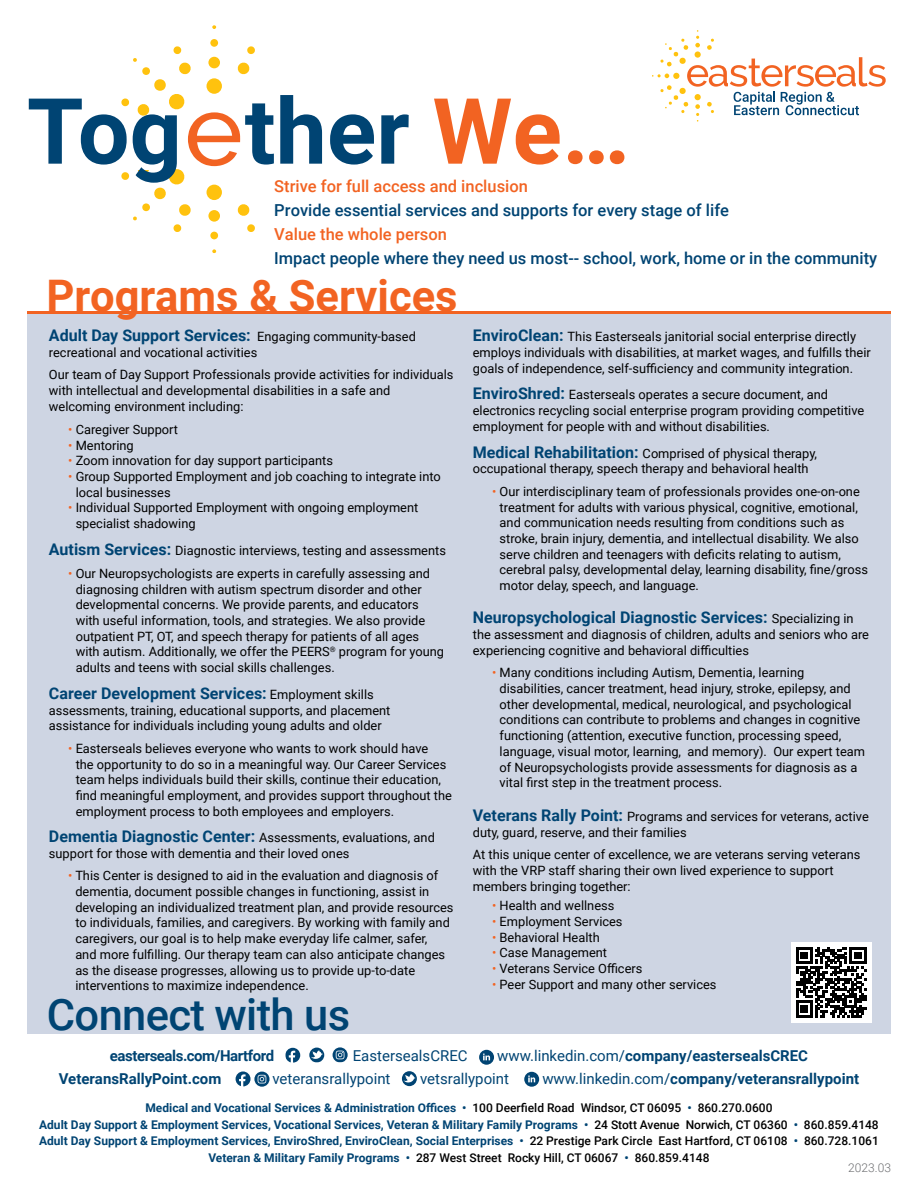
<style>
.page{position:relative;width:918px;height:1188px;background:#fff}
.page>*{position:absolute;margin:0;border:0;box-sizing:border-box;transform-origin:0 0}
.t1{font:700 91.5px "Roboto";color:#004473}
.t2{font:700 43.5px "Roboto";color:#f26322}
.t3{font:500 43.5px "Roboto";letter-spacing:-.015em;color:#004473}
.t4{font:500 16.5px "Roboto";color:#004473}
.t5{font:500 16.5px "Roboto";color:#f26322}
.Services{font:700 16.05px "Roboto";color:#004473}
.t6{font:700 15px "Roboto";color:#004473}
.t7{font:15px "Roboto";color:#004473}
.t8{font:700 15px "Roboto";letter-spacing:-.03em;color:#004473}
.Services-2{font:12.9px/15.8px "Roboto";color:#000}
.Body{font:12.9px/15.8px "Roboto";color:#000}
.Bullets{font:12.9px/15.8px "Roboto";color:#000}
.t9{font:700 12px "Roboto";color:#004473}
.t10{font:500 12px "Roboto";color:#000}
.t11{font:300 12px "Roboto";color:#6d6e71}
.s1{color:#f26322}
.s2{font-weight:400;font-size:12.9px;color:#000}
.s3{font-weight:700;font-size:16.05px;color:#004473}
.s4{font-weight:400}
.s5{font-weight:500;color:#000}
.s6{font-weight:700;color:#004473}
</style>
<div class="page">
<div style="left:27px;top:312px;width:864px;height:722px;background:#ced5e3"></div>
<div style="left:210px;top:39px;width:8px;height:8px;background:#ffc20e;border-radius:50%"></div>
<svg style="left:212px;top:25px;width:4px;height:4px"></svg>
<div style="left:210px;top:232px;width:8px;height:7px;background:#ffc20e;border-radius:50%"></div>
<svg style="left:212px;top:249px;width:4px;height:4px"></svg>
<svg style="left:121px;top:46px;width:134px;height:187px"></svg>
<hr style="left:27px;top:311px;width:864px;height:2px;background:#f26322">
<div style="left:81px;top:117px;width:94px;height:53px;background:#fff"></div>
<svg style="left:652px;top:30px;width:234px;height:92px"></svg>
<svg style="left:285px;top:1048px;width:15px;height:15px"></svg>
<svg style="left:309px;top:1048px;width:15px;height:15px"></svg>
<svg style="left:333px;top:1047px;width:15px;height:16px"></svg>
<svg style="left:479px;top:1050px;width:15px;height:15px"></svg>
<svg style="left:236px;top:1071px;width:34px;height:16px"></svg>
<svg style="left:402px;top:1071px;width:15px;height:15px"></svg>
<svg style="left:524px;top:1072px;width:15px;height:15px"></svg>
<div style="left:791px;top:942px;width:81px;height:81px;background:#fff"></div>
<svg style="left:796px;top:947px;width:70px;height:70px"></svg>
<p class="t1" style="left:27px;top:67px;width:604px">Tog ther <span class="s1">We…</span></p>
<p class="t5" style="left:274px;top:174px;width:255px">Strive for full access and inclusion</p>
<p class="t4" style="left:274px;top:198px;width:456px">Provide essential services and supports for every stage of life</p>
<p class="t5" style="left:274px;top:222px;width:174px">Value the whole person</p>
<p class="t4" style="left:274px;top:246px;width:604px">Impact people where they need us most-- school, work, home or in the community</p>
<p class="t2" style="left:46px;top:265px;width:413px">Programs &amp; Services</p>
<p class="Services" style="left:49px;top:324px;width:369px">Adult Day Support Services: <span class="s2">Engaging community-based</span></p>
<p class="Services-2" style="left:49px;top:344px;width:210px">recreational and vocational activities</p>
<p class="Services-2" style="left:49px;top:366px;width:406px">Our team of Day Support Professionals provide activities for individuals with intellectual and developmental disabilities in a safe and welcoming environment including:</p>
<p class="Bullets" style="left:68px;top:421px;width:111px"><span class="s1">•</span> Caregiver Support</p>
<p class="Bullets" style="left:68px;top:437px;width:67px"><span class="s1">•</span> Mentoring</p>
<p class="Bullets" style="left:68px;top:452px;width:266px"><span class="s1">•</span> Zoom innovation for day support participants</p>
<p class="Bullets" style="left:76px;top:468px;width:367px;text-indent:-8px"><span class="s1">•</span> Group Supported Employment and job coaching to integrate into local businesses</p>
<p class="Bullets" style="left:76px;top:499px;width:344px;text-indent:-8px"><span class="s1">•</span> Individual Supported Employment with ongoing employment specialist shadowing</p>
<p class="Services-2" style="left:49px;top:542px;width:399px"><span class="s3">Autism Services:</span> Diagnostic interviews, testing and assessments</p>
<p class="Services-2" style="left:76px;top:565px;width:370px;text-indent:-8px"><span class="s1">•</span> Our Neuropsychologists are experts in carefully assessing and diagnosing children with autism spectrum disorder and other developmental concerns. We provide parents, and educators with useful information, tools, and strategies. We also provide outpatient PT, OT, and speech therapy for patients of all ages with autism. Additionally, we offer the PEERS<sup>®</sup> program for young adults and teens with social skills challenges.</p>
<p class="Services" style="left:49px;top:682px;width:326px">Career Development Services: <span class="s2">Employment skills</span></p>
<p class="Services-2" style="left:49px;top:702px;width:343px">assessments, training, educational supports, and placement assistance for individuals including young adults and older</p>
<p class="Services-2" style="left:76px;top:740px;width:378px;text-indent:-8px"><span class="s1">•</span> Easterseals believes everyone who wants to work should have<br>the opportunity to do so in a meaningful way. Our Career Services team helps individuals build their skills, continue their education, find meaningful employment, and provides support throughout the employment process to both employees and employers.</p>
<p class="Services-2" style="left:49px;top:829px;width:387px"><span class="s3">Dementia Diagnostic Center:</span> Assessments, evaluations, and support for those with dementia and their loved ones</p>
<p class="Body" style="left:75px;top:867px;width:380px;text-indent:-7px"><span class="s1">•</span> This Center is designed to aid in the evaluation and diagnosis of dementia, document possible changes in functioning, assist in developing an individualized treatment plan, and provide resources to individuals, families, and caregivers. By working with family and caregivers, our goal is to help make everyday life calmer, safer,<br>and more fulfilling. Our therapy team can also anticipate changes as the disease progresses, allowing us to provide up-to-date interventions to maximize independence.</p>
<p class="t3" style="left:47px;top:984px;width:305px">Connect with us</p>
<p class="Services-2" style="left:473px;top:328px;width:399px"><span class="s3">EnviroClean:</span> This Easterseals janitorial social enterprise directly employs individuals with disabilities, at market wages, and fulfills their goals of independence, self-sufficiency and community integration.</p>
<p class="Services-2" style="left:473px;top:386px;width:393px"><span class="s3">EnviroShred:</span> Easterseals operates a secure document, and electronics recycling social enterprise program providing competitive employment for people with and without disabilities.</p>
<p class="Services-2" style="left:473px;top:445px;width:346px"><span class="s3">Medical Rehabilitation:</span> Comprised of physical therapy, occupational therapy, speech therapy and behavioral health</p>
<p class="Body" style="left:500px;top:483px;width:370px;text-indent:-8px"><span class="s1">•</span> Our interdisciplinary team of professionals provides one-on-one treatment for adults with various physical, cognitive, emotional, and communication needs resulting from conditions such as stroke, brain injury, dementia, and intellectual disability. We also serve children and teenagers with deficits relating to autism, cerebral palsy, developmental delay, learning disability, fine/gross motor delay, speech, and language.</p>
<p class="Services" style="left:473px;top:606px;width:382px">Neuropsychological Diagnostic Services: <span class="s2">Specializing in</span></p>
<p class="Services-2" style="left:473px;top:626px;width:398px">the assessment and diagnosis of children, adults and seniors who are experiencing cognitive and behavioral difficulties</p>
<p class="Body" style="left:500px;top:664px;width:367px;text-indent:-8px"><span class="s1">•</span> Many conditions including Autism, Dementia, learning disabilities, cancer treatment, head injury, stroke, epilepsy, and other developmental, medical, neurological, and psychological conditions can contribute to problems and changes in cognitive functioning (attention, executive function, processing speed, language, visual motor, learning, and memory). Our expert team of Neuropsychologists provide assessments for diagnosis as a vital first step in the treatment process.</p>
<p class="Services-2" style="left:473px;top:808px;width:398px"><span class="s3">Veterans Rally Point:</span> Programs and services for veterans, active duty, guard, reserve, and their families</p>
<p class="Body" style="left:473px;top:847px;width:389px">At this unique center of excellence, we are veterans serving veterans with the VRP staff sharing their own lived experience to support members bringing together:</p>
<p class="Bullets" style="left:492px;top:897px;width:124px"><span class="s1">•</span> Health and wellness</p>
<p class="Bullets" style="left:492px;top:913px;width:132px"><span class="s1">•</span> Employment Services</p>
<p class="Bullets" style="left:492px;top:929px;width:109px"><span class="s1">•</span> Behavioral Health</p>
<p class="Bullets" style="left:492px;top:944px;width:117px"><span class="s1">•</span> Case Management</p>
<p class="Bullets" style="left:492px;top:960px;width:152px"><span class="s1">•</span> Veterans Service Officers</p>
<p class="Bullets" style="left:492px;top:976px;width:226px"><span class="s1">•</span> Peer Support and many other services</p>
<p class="t8" style="left:110px;top:1045px;width:166px">easterseals.com/Hartford</p>
<p class="t7" style="left:353px;top:1045px;width:116px">EastersealsCREC</p>
<p class="t6" style="left:497px;top:1045px;width:312px"><span class="s4">www.linkedin.com/</span>company/eastersealsCREC</p>
<p class="t6" style="left:59px;top:1068px;width:164px">VeteransRallyPoint.com</p>
<p class="t7" style="left:272px;top:1068px;width:120px">veteransrallypoint</p>
<p class="t7" style="left:420px;top:1068px;width:90px">vetsrallypoint</p>
<p class="t6" style="left:542px;top:1068px;width:318px"><span class="s4">www.linkedin.com/</span>company/veteransrallypoint</p>
<p class="t9" style="left:145px;top:1099px;width:629px">Medical and Vocational Services &amp; Administration Offices • <span class="s5">100 Deerfield Road Windsor, CT 06095</span> • <span class="s5">860.270.0600</span></p>
<p class="t9" style="left:39px;top:1116px;width:841px">Adult Day Support &amp; Employment Services, Vocational Services, Veteran &amp; Military Family Programs • <span class="s5">24 Stott Avenue Norwich, CT 06360</span> • <span class="s5">860.859.4148</span></p>
<p class="t9" style="left:39px;top:1132px;width:841px">Adult Day Support &amp; Employment Services, EnviroShred, EnviroClean, Social Enterprises • <span class="s5">22 Prestige Park Circle East Hartford, CT 06108</span> • <span class="s5">860.728.1061</span></p>
<p class="t10" style="left:208px;top:1149px;width:503px"><span class="s6">Veteran &amp; Military Family Programs •</span> 287 West Street Rocky Hill, CT 06067 <span class="s6">•</span> 860.859.4148</p>
<p class="t11" style="left:848px;top:1159px;width:44px">2023.03</p>
</div>
